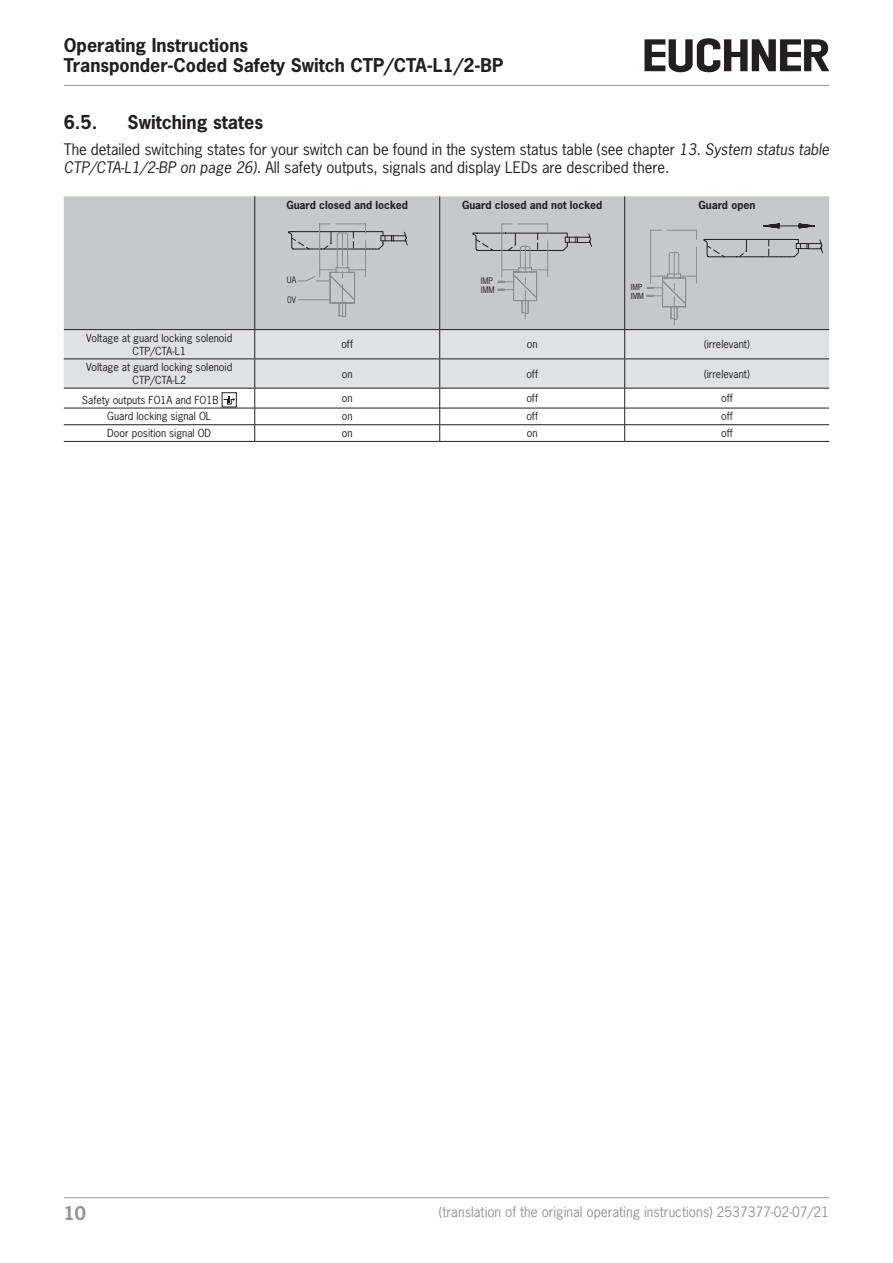
<style>
.page{position:relative;width:893px;height:1263px;background:#fff}
.page>*{position:absolute;margin:0;border:0;box-sizing:border-box;transform-origin:0 0}
.t1{font:700 18px "News Gothic Std";color:#231f20}
.t2{font:700 17.85px/20.2px "News Gothic Std";color:#231f20}
.t3{font:700 17.85px "News Gothic Std";color:#939598}
.paragraph_last{font:15px/18px "News Gothic Std";color:#231f20}
.t4{font:13.5px "News Gothic Std";color:#939598}
.tablebodycentred{font:10.5px/12.6px "News Gothic Std";color:#231f20;text-align:center}
.tableheadcentered{font:700 10.5px "News Gothic Std";color:#231f20}
.t5{font:8.4px/9.6px "News Gothic Std";color:#231f20;scale:.96 1}
.t6{font:8.4px "News Gothic Std";color:#231f20}
.t7{font:7.95px/9.6px "News Gothic Std";color:#231f20;scale:.96 1}
.s1{font-style:italic}
</style>
<div class="page">
<hr style="left:64px;top:85px;width:765px;height:1px;background:#939598">
<hr style="left:64px;top:1197px;width:765px;height:1px;background:#939598">
<svg style="left:644px;top:38px;width:185px;height:34px"></svg>
<div style="left:64px;top:196px;width:765px;height:27px;background:#c7c8ca"></div>
<hr style="left:64px;top:441px;width:191px;height:1px;background:#231f20">
<hr style="left:255px;top:441px;width:185px;height:1px;background:#231f20">
<hr style="left:440px;top:441px;width:185px;height:1px;background:#231f20">
<hr style="left:625px;top:441px;width:204px;height:1px;background:#231f20">
<hr style="left:254px;top:196px;width:1px;height:133px;background:#231f20">
<hr style="left:439px;top:196px;width:1px;height:133px;background:#231f20">
<hr style="left:624px;top:196px;width:1px;height:133px;background:#231f20">
<svg style="left:64px;top:223px;width:765px;height:218px"></svg>
<h2 class="t2" style="left:64px;top:34px;width:441px">Operating Instructions<br>Transponder-Coded Safety Switch CTP/CTA-L1/2-BP</h2>
<p class="t1" style="left:64px;top:110px;width:35px">6.5.</p>
<p class="t1" style="left:128px;top:110px;width:137px">Switching states</p>
<p class="paragraph_last" style="left:64px;top:141px;width:767px">The detailed switching states for your switch can be found in the system status table (see chapter <span class="s1">13. System status table<br>CTP/CTA-L1/2-BP on page 26)</span>. All safety outputs, signals and display LEDs are described there.</p>
<p class="tableheadcentered" style="left:286px;top:198px;width:123px">Guard closed and locked</p>
<p class="tableheadcentered" style="left:462px;top:198px;width:142px">Guard closed and not locked</p>
<p class="tableheadcentered" style="left:698px;top:198px;width:58px">Guard open</p>
<p class="t5" style="left:287px;top:275px;width:11px">UA</p>
<p class="t6" style="left:287px;top:295px;width:11px">0V</p>
<p class="t5" style="left:481px;top:276px;width:16px">IMP<br>IMM</p>
<p class="t7" style="left:631px;top:282px;width:15px">IMP<br>IMM</p>
<p class="tablebodycentred" style="left:86px;top:332px;width:147px">Voltage at guard locking solenoid<br>CTP/CTA‑L1</p>
<p class="tablebodycentred" style="left:341px;top:338px;width:13px">off</p>
<p class="tablebodycentred" style="left:527px;top:338px;width:12px">on</p>
<p class="tablebodycentred" style="left:704px;top:338px;width:47px">(irrelevant)</p>
<p class="tablebodycentred" style="left:86px;top:361px;width:147px">Voltage at guard locking solenoid<br>CTP/CTA-L2</p>
<p class="tablebodycentred" style="left:342px;top:367px;width:12px">on</p>
<p class="tablebodycentred" style="left:526px;top:367px;width:13px">off</p>
<p class="tablebodycentred" style="left:704px;top:367px;width:47px">(irrelevant)</p>
<p class="tablebodycentred" style="left:82px;top:393px;width:138px">Safety outputs FO1A and FO1B</p>
<p class="tablebodycentred" style="left:342px;top:392px;width:12px">on</p>
<p class="tablebodycentred" style="left:526px;top:392px;width:13px">off</p>
<p class="tablebodycentred" style="left:721px;top:392px;width:13px">off</p>
<p class="tablebodycentred" style="left:107px;top:410px;width:105px">Guard locking signal OL</p>
<p class="tablebodycentred" style="left:342px;top:410px;width:12px">on</p>
<p class="tablebodycentred" style="left:526px;top:410px;width:13px">off</p>
<p class="tablebodycentred" style="left:721px;top:410px;width:13px">off</p>
<p class="tablebodycentred" style="left:107px;top:427px;width:105px">Door position signal OD</p>
<p class="tablebodycentred" style="left:342px;top:427px;width:12px">on</p>
<p class="tablebodycentred" style="left:527px;top:427px;width:12px">on</p>
<p class="tablebodycentred" style="left:721px;top:427px;width:13px">off</p>
<h2 class="t3" style="left:64px;top:1201px;width:24px">10</h2>
<p class="t4" style="left:439px;top:1203px;width:392px">(translation of the original operating instructions) 2537377-02-07/21</p>
</div>
